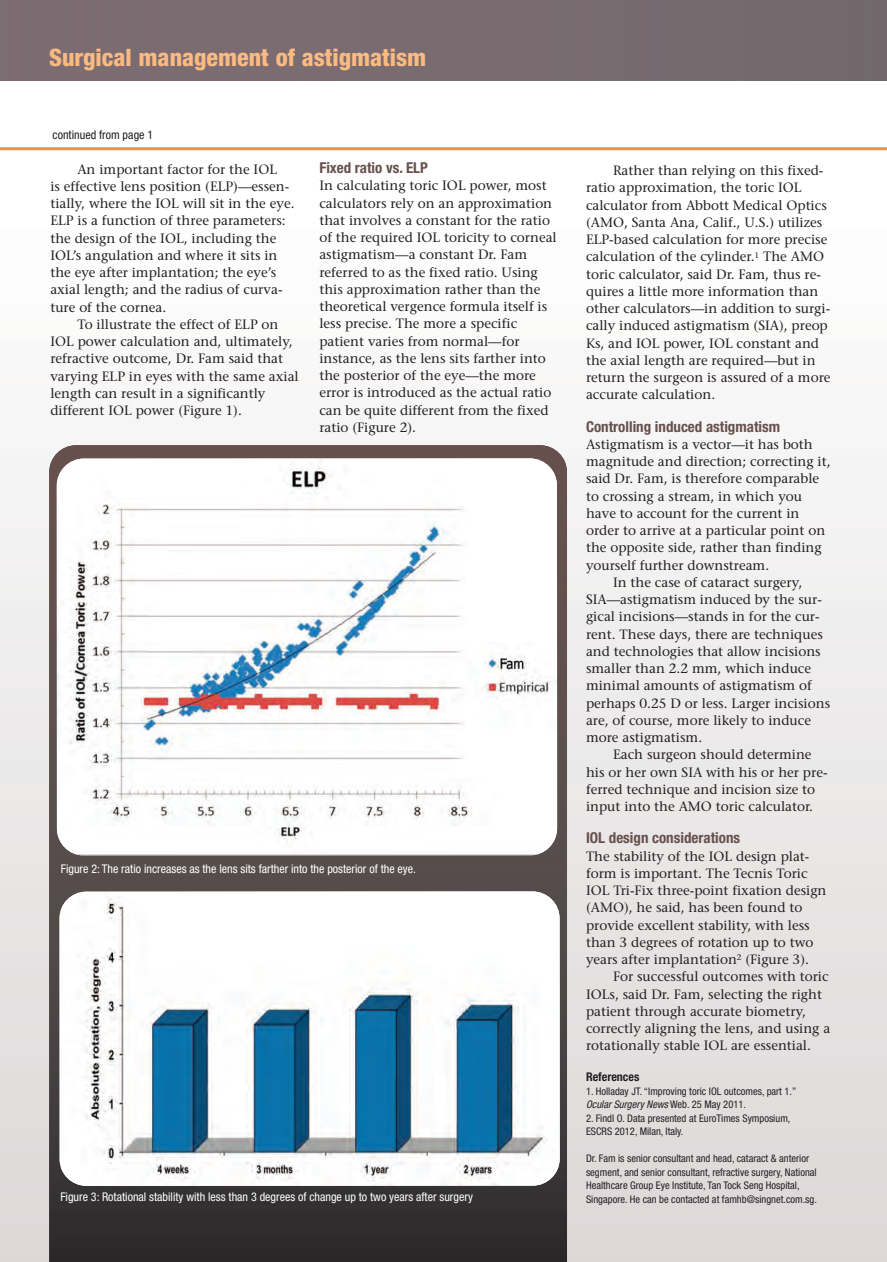
<style>
.page{position:relative;width:887px;height:1262px;background:#fff}
.page>*{position:absolute;margin:0;border:0;box-sizing:border-box;transform-origin:0 0}
.t1{font:800 condensed 24px "Helvetica Neue LT Std";color:#fbba81}
.t2{font:700 condensed 15px "Helvetica Neue LT Std";color:#66504d}
.t3{font:13.5px/17.2px "Stone Serif";color:#231f20}
.t4{font:condensed 12px "Helvetica Neue LT Std";color:#fff}
.t5{font:condensed 12px "Helvetica Neue LT Std";color:#231f20}
.t6{font:700 condensed 12px "Helvetica Neue LT Std";color:#231f20}
.t7{font:condensed 10.5px/13.5px "Helvetica Neue LT Std";color:#231f20}
.s1{font-style:italic}
</style>
<div class="page">
<div style="left:0;top:217px;width:886px;height:1045px;background:linear-gradient(to bottom,#fdfefe,#ddd7d7)"></div>
<div style="left:0;top:0;width:886px;height:81px;background:#786c70"></div>
<svg style="left:49px;top:445px;width:518px;height:817px;background:#463e3e"></svg>
<img style="left:57px;top:458px;width:500px;height:398px;border-radius:27px">
<img style="left:61px;top:891px;width:498px;height:295px">
<hr style="left:0;top:147px;width:886px;height:3px;background:#f69238">
<h1 class="t1" style="left:49px;top:49px;width:378px">Surgical management of astigmatism</h1>
<p class="t5" style="left:53px;top:130px;width:102px">continued from page 1</p>
<p class="t3" style="left:50px;top:162px;width:245px;text-indent:27px">An important factor for the IOL<br>is effective lens position (ELP)—essen&shy;tially, where the IOL will sit in the eye.<br>ELP is a function of three parameters: the design of the IOL, including the IOL’s angulation and where it sits in the eye after implantation; the eye’s axial length; and the radius of curva&shy;ture of the cornea.</p>
<p class="t3" style="left:50px;top:317px;width:250px;text-indent:27px">To illustrate the effect of ELP on IOL power calculation and, ultimately, refractive outcome, Dr. Fam said that varying ELP in eyes with the same axial length can result in a significantly different IOL power (Figure 1).</p>
<p class="t2" style="left:319px;top:162px;width:110px">Fixed ratio vs. ELP</p>
<p class="t3" style="left:319px;top:178px;width:239px">In calculating toric IOL power, most calculators rely on an approximation that involves a constant for the ratio of the required IOL toricity to corneal astigmatism—a constant Dr. Fam referred to as the fixed ratio. Using this approximation rather than the theoretical vergence formula itself is less precise. The more a specific patient varies from normal—for instance, as the lens sits farther into the posterior of the eye—the more error is introduced as the actual ratio can be quite different from the fixed ratio (Figure 2).</p>
<p class="t4" style="left:61px;top:864px;width:356px">Figure 2: The ratio increases as the lens sits farther into the posterior of the eye.</p>
<p class="t4" style="left:60px;top:1192px;width:414px">Figure 3: Rotational stability with less than 3 degrees of change up to two years after surgery</p>
<p class="t3" style="left:586px;top:163px;width:246px;text-indent:27px">Rather than relying on this fixed&shy;ratio approximation, the toric IOL calculator from Abbott Medical Optics (AMO, Santa Ana, Calif., U.S.) utilizes ELP-based calculation for more precise calculation of the cylinder.<sup>1</sup> The AMO toric calculator, said Dr. Fam, thus re&shy;quires a little more information than other calculators—in addition to surgi&shy;cally induced astigmatism (SIA), preop Ks, and IOL power, IOL constant and the axial length are required—but in return the surgeon is assured of a more accurate calculation.</p>
<p class="t2" style="left:586px;top:421px;width:195px">Controlling induced astigmatism</p>
<p class="t3" style="left:586px;top:437px;width:228px">Astigmatism is a vector—it has both</p>
<p class="t3" style="left:586px;top:454px;width:246px">magnitude and direction; correcting it,</p>
<p class="t3" style="left:586px;top:472px;width:234px">said Dr. Fam, is therefore comparable</p>
<p class="t3" style="left:586px;top:489px;width:217px">to crossing a stream, in which you</p>
<p class="t3" style="left:586px;top:506px;width:215px">have to account for the current in</p>
<p class="t3" style="left:586px;top:523px;width:241px">order to arrive at a particular point on</p>
<p class="t3" style="left:586px;top:541px;width:237px">the opposite side, rather than finding</p>
<p class="t3" style="left:586px;top:558px;width:185px">yourself further downstream.</p>
<p class="t3" style="left:613px;top:575px;width:191px">In the case of cataract surgery,</p>
<p class="t3" style="left:586px;top:592px;width:237px">SIA—astigmatism induced by the sur-</p>
<p class="t3" style="left:586px;top:610px;width:235px">gical incisions—stands in for the cur-</p>
<p class="t3" style="left:586px;top:627px;width:238px">rent. These days, there are techniques</p>
<p class="t3" style="left:586px;top:644px;width:236px">and technologies that allow incisions</p>
<p class="t3" style="left:586px;top:661px;width:226px">smaller than 2.2 mm, which induce</p>
<p class="t3" style="left:586px;top:679px;width:227px">minimal amounts of astigmatism of</p>
<p class="t3" style="left:586px;top:696px;width:245px">perhaps 0.25 D or less. Larger incisions</p>
<p class="t3" style="left:586px;top:713px;width:226px">are, of course, more likely to induce</p>
<p class="t3" style="left:586px;top:730px;width:118px">more astigmatism.</p>
<p class="t3" style="left:613px;top:748px;width:200px">Each surgeon should determine</p>
<p class="t3" style="left:586px;top:765px;width:243px">his or her own SIA with his or her pre-</p>
<p class="t3" style="left:586px;top:782px;width:231px">ferred technique and incision size to</p>
<p class="t3" style="left:586px;top:799px;width:228px">input into the AMO toric calculator.</p>
<p class="t2" style="left:586px;top:833px;width:156px">IOL design considerations</p>
<p class="t3" style="left:586px;top:849px;width:242px">The stability of the IOL design plat&shy;form is important. The Tecnis Toric IOL Tri-Fix three-point fixation design (AMO), he said, has been found to provide excellent stability, with less than 3 degrees of rotation up to two years after implantation<sup>2</sup> (Figure 3).</p>
<p class="t3" style="left:586px;top:970px;width:246px;text-indent:27px">For successful outcomes with toric IOLs, said Dr. Fam, selecting the right patient through accurate biometry, correctly aligning the lens, and using a rotationally stable IOL are essential.</p>
<p class="t6" style="left:586px;top:1073px;width:55px">References</p>
<p class="t7" style="left:586px;top:1085px;width:212px">1. Holladay JT. “Improving toric IOL outcomes, part 1.”<br><span class="s1">Ocular Surgery News</span> Web. 25 May 2011.</p>
<p class="t7" style="left:586px;top:1112px;width:206px">2. Findl O. Data presented at EuroTimes Symposium,<br>ESCRS 2012, Milan, Italy.</p>
<p class="t7" style="left:586px;top:1153px;width:232px">Dr. Fam is senior consultant and head, cataract &amp; anterior segment, and senior consultant, refractive surgery, National Healthcare Group Eye Institute, Tan Tock Seng Hospital, Singapore. He can be contacted at famhb@singnet.com.sg.</p>
</div>
